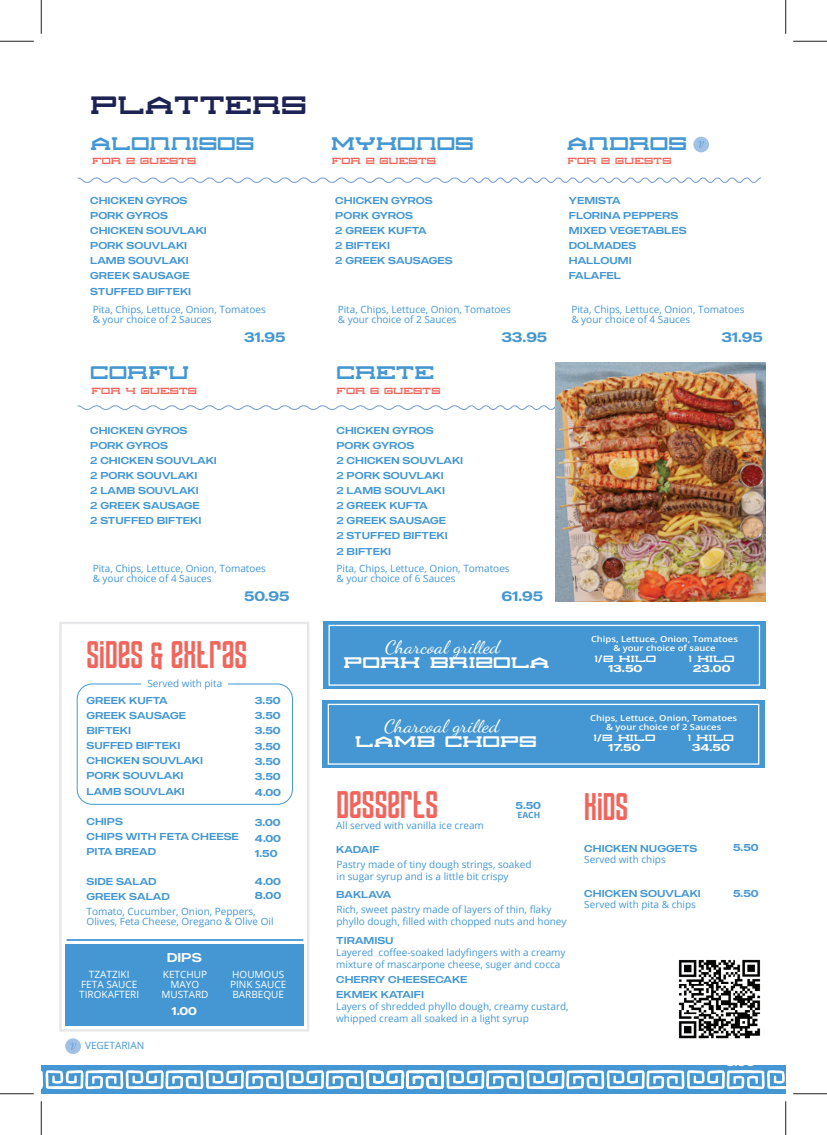
<style>
.page{position:relative;width:827px;height:1135px;background:#fff}
.page>*{position:absolute;margin:0;border:0;box-sizing:border-box;transform-origin:0 0}
.t1{font:38.5px "Abde Baja";color:#f1655c}
.t2{font:25.12px "Brexyb";color:#1d2353}
.t3{font:18.12px "Brexyb";color:#4497d2}
.t4{font:18px "Dancing Script";color:#fff;scale:1.13 1}
.t5{font:15.25px "Brexyb";color:#fff;scale:1.13 1}
.t6{font:500 13.75px "MADE Outer Sans Alt";letter-spacing:-.01em;color:#4497d2}
.t7{font:12.75px "MADE Outer Sans Alt";color:#fff}
.t8{font:500 11.25px "MADE Outer Sans Alt";color:#fff}
.t9{font:10px/10px "Open Sans";color:#4497d2}
.t10{font:10px/15.1px "MADE Outer Sans Alt";color:#4497d2}
.t11{font:10px/10px "Open Sans";color:#fff;text-align:center}
.t12{font:500 10px/15.2px "MADE Outer Sans Alt";color:#4497d2;text-align:justify}
.t13{font:500 10px "MADE Outer Sans Alt";color:#fff;scale:1.13 1}
.t14{font:9px "Brexyb";color:#fff;scale:1.13 1}
.t15{font:8.88px "Brexyb";color:#f1655c}
.t16{font:8.62px "Dancing Script";color:#4497d2}
.t17{font:700 8.5px "Open Sans";color:#4497d2}
.t18{font:600 8.38px/8.4px "Open Sans";color:#fff;text-align:center;scale:1.13 1}
.s1{font-family:"Dancing Script";font-size:8.62px}
</style>
<div class="page">
<div style="left:41px;top:1065px;width:744px;height:29px;background:#4497d2"></div>
<svg style="left:41px;top:1070px;width:744px;height:19px"></svg>
<svg style="left:77px;top:405px;width:478px;height:5px"></svg>
<div style="left:65px;top:944px;width:238px;height:81px;background:#4497d2"></div>
<div style="left:59px;top:622px;width:250px;height:409px;border:2px solid #e6e7e9"></div>
<hr style="left:67px;top:939px;width:236px;height:2px;background:#4497d2">
<div style="left:65px;top:1038px;width:16px;height:16px;background:#a2c2e5;border-radius:50%"></div>
<svg style="left:77px;top:177px;width:684px;height:6px"></svg>
<div style="left:693px;top:137px;width:16px;height:15px;background:#a2c2e5;border-radius:50%"></div>
<img style="left:678px;top:959px;width:83px;height:80px">
<div style="left:322px;top:700px;width:442px;height:68px;background:#4497d2"></div>
<div style="left:328px;top:704px;width:431px;height:61px;border:1px solid #fff"></div>
<div style="left:323px;top:621px;width:442px;height:68px;background:#4497d2"></div>
<div style="left:328px;top:625px;width:432px;height:61px;border:1px solid #fff"></div>
<div style="left:77px;top:684px;width:216px;height:121px;border:1px solid #4497d2;border-radius:15px"></div>
<div style="left:141px;top:678px;width:86px;height:11px;background:#fff"></div>
<img style="left:555px;top:363px;width:210px;height:238px">
<hr style="left:0;top:41px;width:34px;height:1px;background:#231f20">
<hr style="left:793px;top:41px;width:34px;height:1px;background:#231f20">
<hr style="left:0;top:1093px;width:34px;height:1px;background:#231f20">
<hr style="left:793px;top:1093px;width:34px;height:1px;background:#231f20">
<hr style="left:41px;top:0;width:1px;height:34px;background:#231f20">
<hr style="left:41px;top:1101px;width:1px;height:34px;background:#231f20">
<hr style="left:785px;top:0;width:1px;height:34px;background:#231f20">
<hr style="left:785px;top:1101px;width:1px;height:34px;background:#231f20">
<h2 class="t2" style="left:90px;top:93px;width:218px">PLATTERS</h2>
<h3 class="t3" style="left:90px;top:135px;width:165px">ALONNISOS</h3>
<p class="t15" style="left:92px;top:157px;width:105px">FOR 2 GUESTS</p>
<p class="t10" style="left:90px;top:192px;width:118px">CHICKEN GYROS<br>PORK GYROS<br>CHICKEN SOUVLAKI<br>PORK SOUVLAKI<br>LAMB SOUVLAKI<br>GREEK SAUSAGE<br>STUFFED BIFTEKI</p>
<p class="t9" style="left:93px;top:304px;width:175px">Pita, Chips, Lettuce, Onion, Tomatoes &amp; your choice of 2 Sauces</p>
<h3 class="t3" style="left:90px;top:365px;width:100px">CORFU</h3>
<p class="t15" style="left:92px;top:387px;width:107px">FOR 4 GUESTS</p>
<p class="t10" style="left:90px;top:422px;width:128px">CHICKEN GYROS<br>PORK GYROS<br>2 CHICKEN SOUVLAKI<br>2 PORK SOUVLAKI<br>2 LAMB SOUVLAKI<br>2 GREEK SAUSAGE<br>2 STUFFED BIFTEKI</p>
<h3 class="t6" style="left:244px;top:328px;width:43px">31.95</h3>
<p class="t9" style="left:93px;top:563px;width:175px">Pita, Chips, Lettuce, Onion, Tomatoes &amp; your choice of 4 Sauces</p>
<h3 class="t6" style="left:244px;top:588px;width:47px">50.95</h3>
<h1 class="t1" style="left:87px;top:638px;width:162px">SIDES &amp; EXTRAS</h1>
<p class="t9" style="left:147px;top:678px;width:76px">Served with pita</p>
<p class="t10" style="left:87px;top:692px;width:118px">GREEK KUFTA<br>GREEK SAUSAGE<br>BIFTEKI<br>SUFFED BIFTEKI<br>CHICKEN SOUVLAKI<br>PORK SOUVLAKI<br>LAMB SOUVLAKI</p>
<p class="t10" style="left:87px;top:813px;width:154px">CHIPS<br>CHIPS WITH FETA CHEESE<br>PITA BREAD</p>
<p class="t10" style="left:87px;top:874px;width:85px">SIDE SALAD<br>GREEK SALAD</p>
<p class="t12" style="left:255px;top:692px;width:28px">3.50<br>3.50<br>3.50<br>3.50<br>3.50<br>3.50<br>4.00</p>
<p class="t12" style="left:255px;top:815px;width:28px">3.00<br>4.00<br>1.50</p>
<p class="t12" style="left:255px;top:874px;width:28px;line-height:13.9px">4.00<br>8.00</p>
<p class="t9" style="left:87px;top:906px;width:188px">Tomato, Cucumber, Onion, Peppers,<br>Olives, Feta Cheese, Oregano &amp; Olive Oil</p>
<p class="t7" style="left:167px;top:949px;width:37px">DIPS</p>
<p class="t11" style="left:79px;top:969px;width:61px">TZATZIKI<br>FETA SAUCE<br>TIROKAFTERI</p>
<p class="t11" style="left:161px;top:969px;width:49px">KETCHUP<br>MAYO<br>MUSTARD</p>
<p class="t8" style="left:172px;top:1003px;width:27px">1.00</p>
<p class="t9" style="left:70px;top:1040px;width:75px"><span class="s1">V</span> VEGETARIAN</p>
<p class="t11" style="left:230px;top:969px;width:58px;text-align:left">HOUMOUS<br>PINK SAUCE<br>BARBEQUE</p>
<h3 class="t3" style="left:331px;top:135px;width:144px">MYKONOS</h3>
<p class="t15" style="left:332px;top:157px;width:105px">FOR 2 GUESTS</p>
<p class="t10" style="left:335px;top:192px;width:119px">CHICKEN GYROS<br>PORK GYROS<br>2 GREEK KUFTA<br>2 BIFTEKI<br>2 GREEK SAUSAGES</p>
<p class="t9" style="left:338px;top:304px;width:175px">Pita, Chips, Lettuce, Onion, Tomatoes &amp; your choice of 2 Sauces</p>
<h3 class="t3" style="left:336px;top:365px;width:99px">CRETE</h3>
<p class="t15" style="left:336px;top:387px;width:105px">FOR 6 GUESTS</p>
<p class="t10" style="left:336px;top:422px;width:128px">CHICKEN GYROS<br>PORK GYROS<br>2 CHICKEN SOUVLAKI<br>2 PORK SOUVLAKI<br>2 LAMB SOUVLAKI<br>2 GREEK KUFTA<br>2 GREEK SAUSAGE<br>2 STUFFED BIFTEKI<br>2 BIFTEKI</p>
<h3 class="t6" style="left:501px;top:328px;width:47px">33.95</h3>
<p class="t9" style="left:336px;top:563px;width:175px">Pita, Chips, Lettuce, Onion, Tomatoes &amp; your choice of 6 Sauces</p>
<h3 class="t6" style="left:501px;top:588px;width:43px">61.95</h3>
<h3 class="t3" style="left:567px;top:135px;width:121px">ANDROS</h3>
<p class="t15" style="left:567px;top:157px;width:105px">FOR 2 GUESTS</p>
<p class="t16" style="left:698px;top:137px;width:7px">V</p>
<p class="t10" style="left:569px;top:192px;width:119px">YEMISTA<br>FLORINA PEPPERS<br>MIXED VEGETABLES<br>DOLMADES<br>HALLOUMI<br>FALAFEL</p>
<p class="t9" style="left:571px;top:304px;width:175px">Pita, Chips, Lettuce, Onion, Tomatoes &amp; your choice of 4 Sauces</p>
<h3 class="t6" style="left:721px;top:328px;width:43px">31.95</h3>
<h3 class="t4" style="left:385px;top:634px;width:103px">Charcoal grilled</h3>
<p class="t18" style="left:591px;top:635px;width:132px">Chips, Lettuce, Onion, Tomatoes &amp; your choice of sauce</p>
<p class="t14" style="left:594px;top:655px;width:56px">1/2 KILO</p>
<p class="t13" style="left:608px;top:662px;width:32px">13.50</p>
<p class="t14" style="left:688px;top:655px;width:42px">1 KILO</p>
<p class="t13" style="left:692px;top:662px;width:35px">23.00</p>
<h3 class="t5" style="left:343px;top:656px;width:184px">PORK BRIZOLA</h3>
<h3 class="t4" style="left:384px;top:713px;width:103px">Charcoal grilled</h3>
<p class="t18" style="left:590px;top:714px;width:132px">Chips, Lettuce, Onion, Tomatoes &amp; your choice of 2 Sauces</p>
<p class="t14" style="left:593px;top:734px;width:56px">1/2 KILO</p>
<p class="t13" style="left:608px;top:741px;width:30px">17.50</p>
<p class="t14" style="left:688px;top:734px;width:42px">1 KILO</p>
<p class="t13" style="left:691px;top:741px;width:35px">34.50</p>
<h3 class="t5" style="left:355px;top:735px;width:162px">LAMB CHOPS</h3>
<h1 class="t1" style="left:336px;top:788px;width:103px">DESSERTS</h1>
<p class="t10" style="left:336px;top:842px;width:45px">KADAIF</p>
<p class="t10" style="left:336px;top:887px;width:57px">BAKLAVA</p>
<p class="t10" style="left:336px;top:932px;width:59px">TIRAMISU</p>
<p class="t9" style="left:336px;top:946px;width:231px;line-height:12px">Layered coffee-soaked ladyfingers with a creamy mixture of mascarpone cheese, suger and cocca</p>
<p class="t10" style="left:336px;top:971px;width:133px">CHERRY CHEESECAKE<br>EKMEK KATAIFI</p>
<p class="t9" style="left:336px;top:1000px;width:234px;line-height:12px">Layers of shredded phyllo dough, creamy custard, whipped cream all soaked in a light syrup</p>
<p class="t12" style="left:515px;top:797px;width:27px">5.50</p>
<p class="t17" style="left:517px;top:809px;width:24px">EACH</p>
<p class="t9" style="left:336px;top:820px;width:149px">All served with vanilla ice cream</p>
<p class="t9" style="left:336px;top:858px;width:196px;line-height:12px">Pastry made of tiny dough strings, soaked in sugar syrup and is a little bit crispy</p>
<p class="t9" style="left:336px;top:903px;width:232px;line-height:12px">Rich, sweet pastry made of layers of thin, flaky phyllo dough, filled with chopped nuts and honey</p>
<h1 class="t1" style="left:584px;top:790px;width:45px">KIDS</h1>
<p class="t10" style="left:584px;top:840px;width:115px">CHICKEN NUGGETS</p>
<p class="t10" style="left:584px;top:885px;width:118px">CHICKEN SOUVLAKI</p>
<p class="t9" style="left:584px;top:854px;width:83px">Served with chips</p>
<p class="t9" style="left:584px;top:899px;width:113px">Served with pita &amp; chips</p>
<p class="t12" style="left:733px;top:839px;width:27px">5.50</p>
<p class="t12" style="left:733px;top:886px;width:27px">5.50</p>
<p class="t8" style="left:725px;top:1055px;width:31px">6.00</p>
</div>
